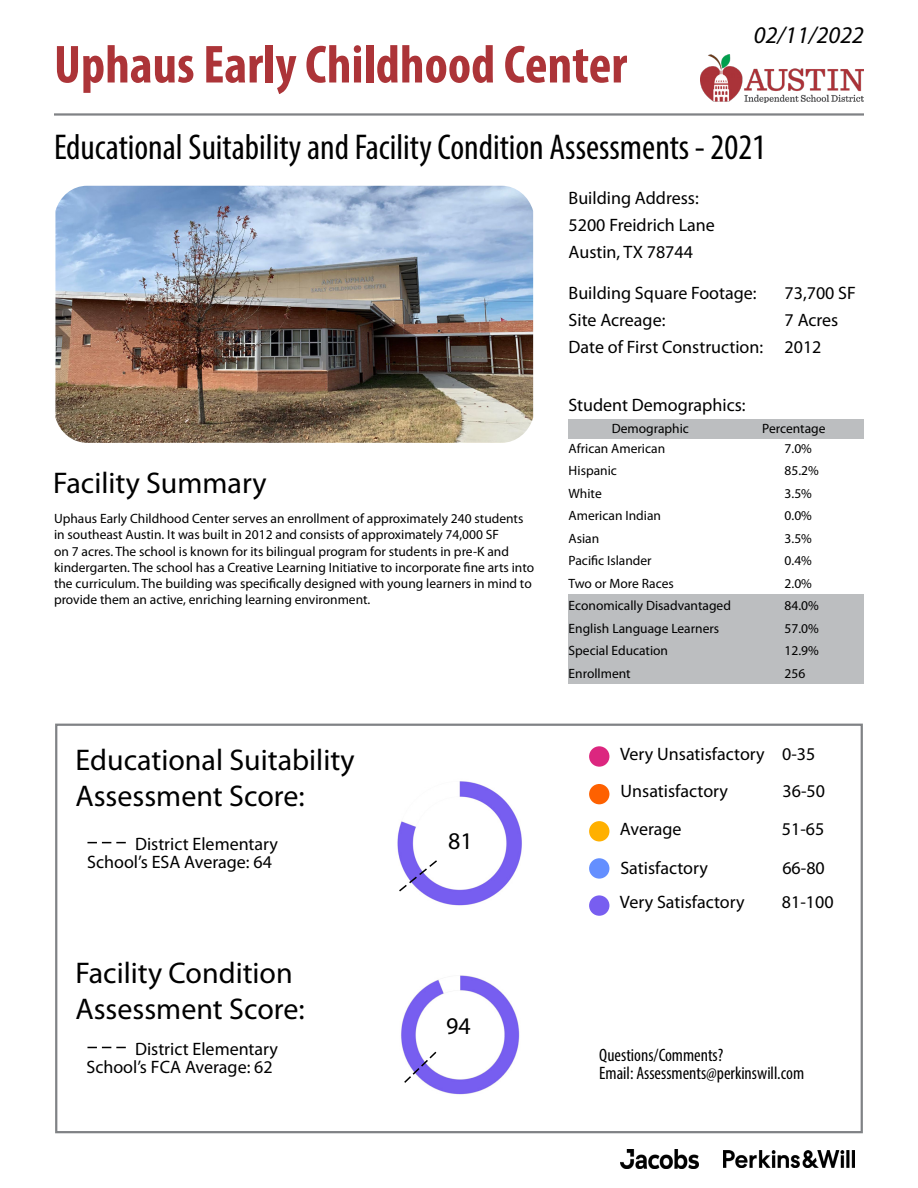
<style>
.page{position:relative;width:918px;height:1188px;background:#fff}
.page>*{position:absolute;margin:0;border:0;box-sizing:border-box;transform-origin:0 0}
.t1{font:700 condensed 54px "Myriad Pro";color:#ac3438}
.t2{font:condensed 36px "Myriad Pro";color:#000}
.t3{font:30px/36px "Myriad Pro";color:#000}
.t4{font:italic 24px "Myriad Pro";color:#000}
.t5{font:24px "Myriad Pro";color:#000}
.t6{font:18px/27px "Myriad Pro";color:#000}
.t7{font:condensed 18px/18px "Myriad Pro";color:#000}
.t8{font:13.5px/16.2px "Myriad Pro";color:#000}
</style>
<div class="page">
<div style="left:568px;top:420px;width:296px;height:19px;background:#bcbec0"></div>
<div style="left:568px;top:594px;width:296px;height:90px;background:#bcbec0"></div>
<img style="left:701px;top:54px;width:162px;height:48px">
<hr style="left:54px;top:113px;width:810px;height:3px;background:#808285">
<img style="left:55px;top:186px;width:478px;height:257px">
<svg style="left:55px;top:723px;width:808px;height:411px"></svg>
<svg style="left:397px;top:859px;width:42px;height:34px"></svg>
<svg style="left:87px;top:842px;width:39px;height:1px"></svg>
<svg style="left:403px;top:1050px;width:35px;height:34px"></svg>
<svg style="left:87px;top:1047px;width:39px;height:1px"></svg>
<div style="left:589px;top:746px;width:20px;height:21px;background:#dc267f;border-radius:50%"></div>
<div style="left:589px;top:784px;width:20px;height:20px;background:#fe6100;border-radius:50%"></div>
<div style="left:589px;top:821px;width:20px;height:20px;background:#ffb000;border-radius:50%"></div>
<div style="left:589px;top:858px;width:20px;height:21px;background:#648fff;border-radius:50%"></div>
<div style="left:589px;top:895px;width:20px;height:21px;background:#785ef0;border-radius:50%"></div>
<img style="left:621px;top:1150px;width:78px;height:19px">
<img style="left:723px;top:1151px;width:131px;height:16px">
<h1 class="t1" style="left:54px;top:31px;width:575px">Uphaus Early Childhood Center</h1>
<h3 class="t4" style="left:754px;top:20px;width:112px">02/11/2022</h3>
<h2 class="t2" style="left:54px;top:126px;width:714px">Educational Suitability and Facility Condition Assessments - 2021</h2>
<h3 class="t6" style="left:569px;top:184px;width:148px">Building Address:<br>5200 Freidrich Lane<br>Austin, TX 78744</h3>
<h3 class="t6" style="left:569px;top:279px;width:190px">Building Square Footage:</h3>
<h3 class="t6" style="left:785px;top:279px;width:73px">73,700 SF</h3>
<h3 class="t6" style="left:569px;top:306px;width:98px">Site Acreage:</h3>
<h3 class="t6" style="left:569px;top:306px;width:271px;text-indent:216px">7 Acres<br>Date of First Construction: 2012</h3>
<h3 class="t6" style="left:568px;top:391px;width:179px">Student Demographics:</h3>
<h3 class="t3" style="left:53px;top:465px;width:215px">Facility Summary</h3>
<p class="t8" style="left:54px;top:510px;width:482px">Uphaus Early Childhood Center serves an enrollment of approximately 240 students in southeast Austin. It was built in 2012 and consists of approximately 74,000 SF<br>on 7 acres. The school is known for its bilingual program for students in pre-K and kindergarten. The school has a Creative Learning Initiative to incorporate fine arts into the curriculum. The building was specifically designed with young learners in mind to provide them an active, enriching learning environment.</p>
<h3 class="t3" style="left:76px;top:742px;width:281px">Educational Suitability<br>Assessment Score:</h3>
<h3 class="t6" style="left:87px;top:834px;width:192px;line-height:18px;text-indent:48px">District Elementary<br>School’s ESA Average: 64</h3>
<h3 class="t3" style="left:76px;top:954px;width:231px">Facility Condition<br>Assessment Score:</h3>
<h3 class="t6" style="left:86px;top:1039px;width:193px;line-height:18px;text-align:right">District Elementary<br>School’s FCA Average: 62</h3>
<h3 class="t5" style="left:448px;top:826px;width:26px">81</h3>
<h3 class="t5" style="left:446px;top:1011px;width:26px">94</h3>
<p class="t8" style="left:612px;top:421px;width:79px">Demographic</p>
<p class="t8" style="left:762px;top:421px;width:65px">Percentage</p>
<p class="t8" style="left:569px;top:440px;width:98px">African American</p>
<p class="t8" style="left:785px;top:440px;width:29px">7.0%</p>
<p class="t8" style="left:569px;top:463px;width:50px">Hispanic</p>
<p class="t8" style="left:785px;top:463px;width:36px">85.2%</p>
<p class="t8" style="left:569px;top:485px;width:35px">White</p>
<p class="t8" style="left:785px;top:485px;width:29px">3.5%</p>
<p class="t8" style="left:569px;top:508px;width:94px">American Indian</p>
<p class="t8" style="left:785px;top:508px;width:29px">0.0%</p>
<p class="t8" style="left:569px;top:530px;width:32px">Asian</p>
<p class="t8" style="left:785px;top:530px;width:29px">3.5%</p>
<p class="t8" style="left:569px;top:553px;width:85px">Pacific Islander</p>
<p class="t8" style="left:785px;top:553px;width:29px">0.4%</p>
<p class="t8" style="left:569px;top:575px;width:107px">Two or More Races</p>
<p class="t8" style="left:785px;top:575px;width:29px">2.0%</p>
<p class="t8" style="left:569px;top:598px;width:164px">Economically Disadvantaged</p>
<p class="t8" style="left:785px;top:598px;width:36px">84.0%</p>
<p class="t8" style="left:569px;top:620px;width:152px">English Language Learners</p>
<p class="t8" style="left:785px;top:620px;width:36px">57.0%</p>
<p class="t8" style="left:569px;top:643px;width:101px">Special Education</p>
<p class="t8" style="left:785px;top:643px;width:36px">12.9%</p>
<p class="t8" style="left:569px;top:665px;width:64px">Enrollment</p>
<p class="t8" style="left:785px;top:665px;width:22px">256</p>
<h3 class="t6" style="left:620px;top:736px;width:197px;line-height:37px">Very Unsatisfactory 0-35<br>Unsatisfactory</h3>
<h3 class="t6" style="left:783px;top:778px;width:44px">36-50</h3>
<h3 class="t6" style="left:620px;top:815px;width:63px">Average</h3>
<h3 class="t6" style="left:782px;top:815px;width:44px">51-65</h3>
<h3 class="t6" style="left:620px;top:854px;width:89px">Satisfactory</h3>
<h3 class="t6" style="left:782px;top:854px;width:44px">66-80</h3>
<h3 class="t6" style="left:620px;top:888px;width:126px">Very Satisfactory</h3>
<h3 class="t6" style="left:782px;top:888px;width:53px">81-100</h3>
<h3 class="t7" style="left:599px;top:1046px;width:206px">Questions/Comments?<br>Email: Assessments@perkinswill.com</h3>
</div>
